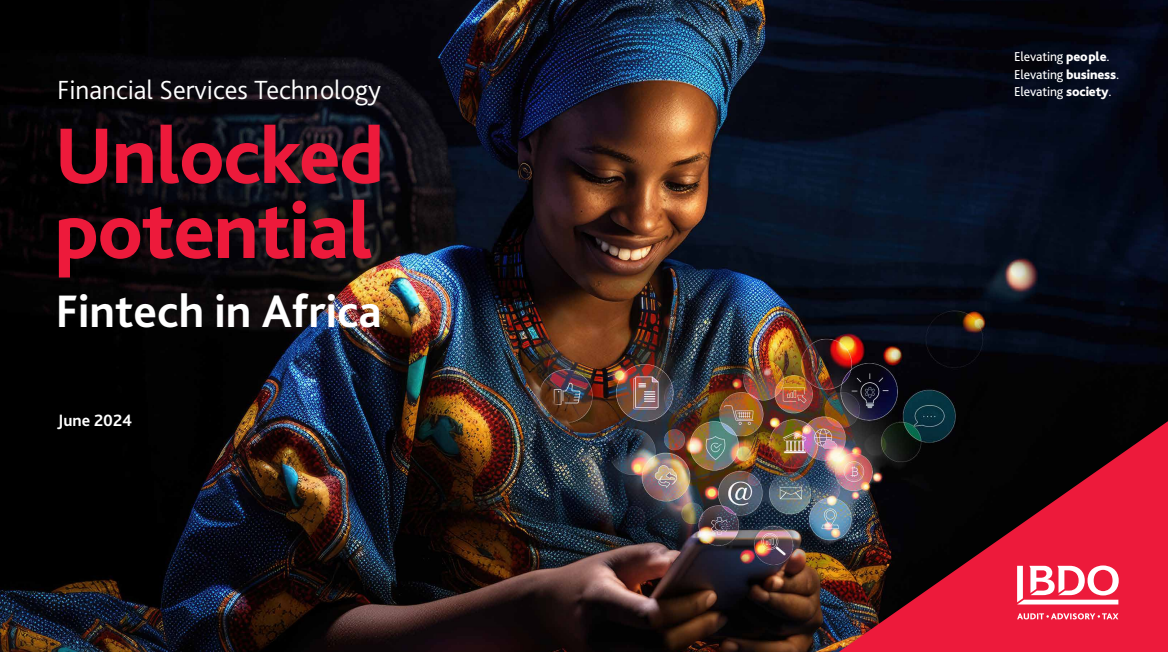
<style>
.page{position:relative;width:1168px;height:652px;background:#fff}
.page>*{position:absolute;margin:0;border:0;box-sizing:border-box;transform-origin:0 0}
.t1{font:800 82.3px/75px "Bliss Pro";letter-spacing:-.015em;color:#ed1a3b}
.t2{font:700 47.6px "Bliss Pro";color:#fff}
.t3{font:300 27.5px "Bliss Pro";color:#fff}
.t4{font:700 17.2px "Bliss Pro";color:#fff}
.t5{font:13.5px/17.8px "Bliss Pro";letter-spacing:-.01em;color:#fff}
.s1{font-weight:800}
</style>
<div class="page">
<img style="left:0;top:0;width:1168px;height:652px">
<svg style="left:839px;top:421px;width:329px;height:231px;background:#7c1726"></svg>
<svg style="left:1017px;top:565px;width:102px;height:39px"></svg>
<svg style="left:1017px;top:613px;width:101px;height:6px"></svg>
<h3 class="t3" style="left:57px;top:73px;width:325px">Financial Services Technology</h3>
<h1 class="t1" style="left:55px;top:116px;width:331px">Unlocked potential</h1>
<h2 class="t2" style="left:55px;top:282px;width:328px">Fintech in Africa</h2>
<p class="t4" style="left:58px;top:410px;width:76px">June 2024</p>
<p class="t5" style="left:1014px;top:47px;width:107px">Elevating <span class="s1">people</span>.<br>Elevating <span class="s1">business</span>.<br>Elevating <span class="s1">society</span>.</p>
</div>
